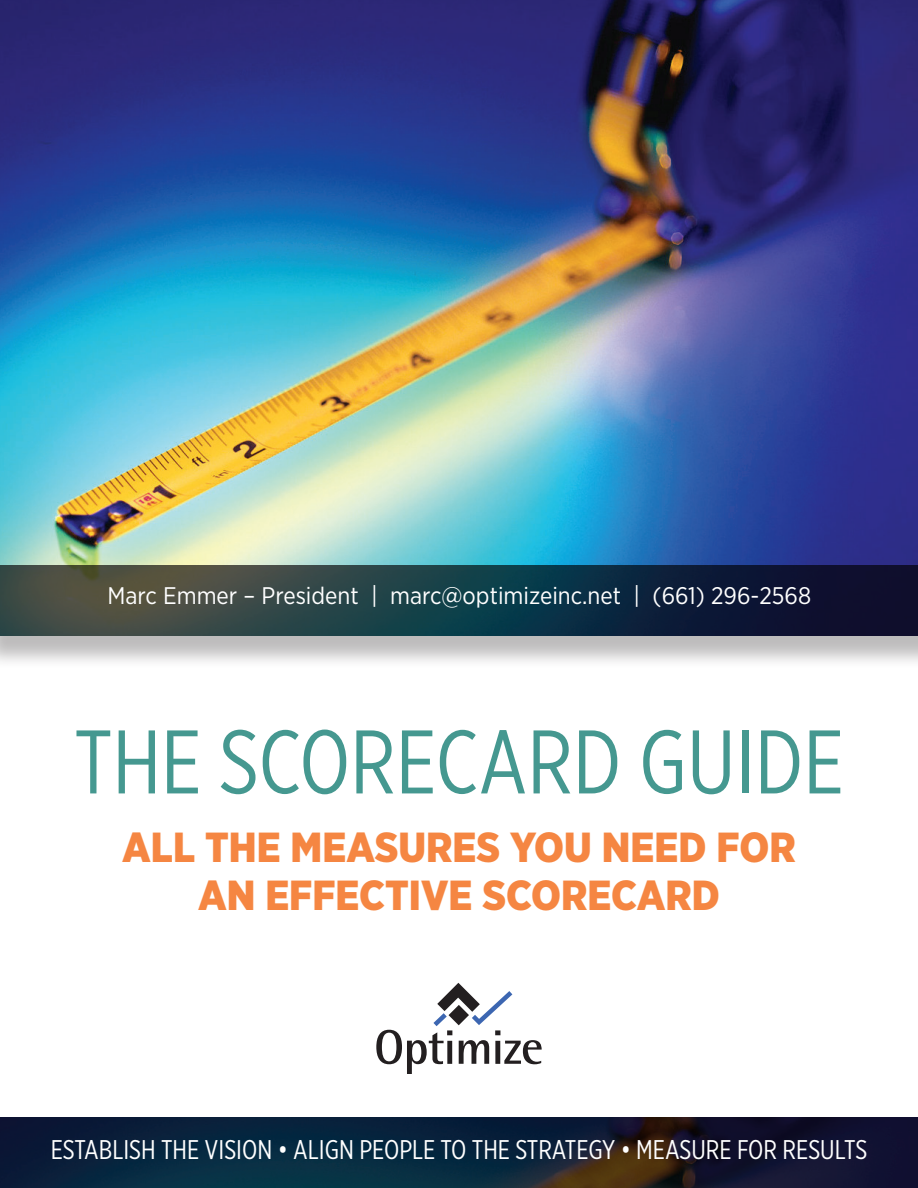
<style>
.page{position:relative;width:918px;height:1188px;background:#fff}
.page>*{position:absolute;margin:0;border:0;box-sizing:border-box;transform-origin:0 0}
.t1{font:90px "Gotham X Narrow";color:#459890}
.t2{font:900 42px/48px "Gotham Narrow";color:#f58642;text-align:center}
.t3{font:27px "Gotham X Narrow";color:#fff}
.t4{font:24px "Gotham Narrow";color:#fff}
</style>
<div class="page">
<div style="left:0;top:0;width:918px;height:669px;background:#231f20;opacity:.3"></div>
<img style="left:0;top:0;width:918px;height:565px">
<img style="left:0;top:1117px;width:918px;height:71px">
<svg style="left:376px;top:983px;width:166px;height:91px"></svg>
<svg style="left:0;top:565px;width:918px;height:71px;background:#22353f"></svg>
<p class="t4" style="left:108px;top:581px;width:705px">Marc Emmer – President | marc@optimizeinc.net | (661) 296-2568</p>
<h1 class="t1" style="left:74px;top:708px;width:771px">THE SCORECARD GUIDE</h1>
<h2 class="t2" style="left:122px;top:822px;width:675px">ALL THE MEASURES YOU NEED FOR<br>AN EFFECTIVE SCORECARD</h2>
<p class="t3" style="left:51px;top:1134px;width:818px">ESTABLISH THE VISION • ALIGN PEOPLE TO THE STRATEGY • MEASURE FOR RESULTS</p>
</div>
